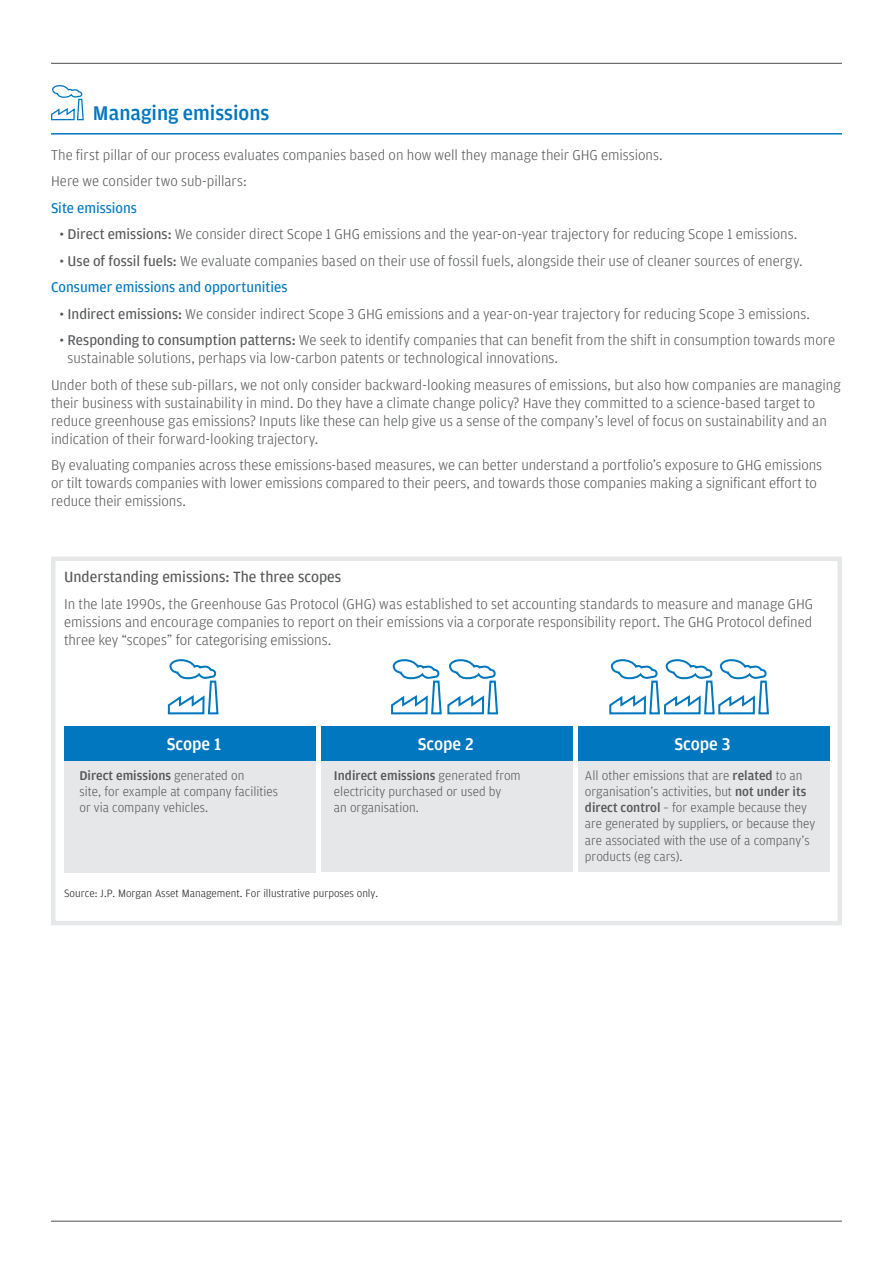
<style>
.page{position:relative;width:893px;height:1263px;background:#fff}
.page>*{position:absolute;margin:0;border:0;box-sizing:border-box;transform-origin:0 0}
.Body_copy{font:500 21px "Amplitude";color:#0077bf}
.t1{font:500 18px "Amplitude";letter-spacing:-.005em;color:#fff}
.Bodcopy{font:15.75px "Amplitude";color:#57585a}
.Body_copy-2{font:300 15px/18px "Amplitude";color:#57585a}
.Body_copy-3{font:15px "Amplitude";color:#0077bf}
.t2{font:300 13.5px/16.2px "Amplitude";color:#57585a}
.Source_with_Score{font:300 11.25px "Amplitude";color:#231f20}
.s1{font-weight:400}
.s2{font-weight:500}
</style>
<div class="page">
<hr style="left:51px;top:1220px;width:791px;height:2px;background:#57585a">
<hr style="left:51px;top:63px;width:791px;height:1px;background:#57585a">
<hr style="left:51px;top:133px;width:791px;height:2px;background:#0077bf">
<svg style="left:51px;top:85px;width:33px;height:35px"></svg>
<div style="left:64px;top:726px;width:251px;height:146px;background:#e6e7e9"></div>
<div style="left:321px;top:726px;width:252px;height:146px;background:#e6e7e9"></div>
<div style="left:578px;top:727px;width:251px;height:145px;background:#e6e7e9"></div>
<svg style="left:391px;top:659px;width:107px;height:56px"></svg>
<svg style="left:167px;top:659px;width:52px;height:56px"></svg>
<svg style="left:609px;top:659px;width:160px;height:56px"></svg>
<div style="left:578px;top:726px;width:251px;height:34px;background:#0077bf"></div>
<div style="left:321px;top:726px;width:252px;height:34px;background:#0077bf"></div>
<div style="left:64px;top:726px;width:251px;height:34px;background:#0077bf"></div>
<div style="left:51px;top:556px;width:791px;height:369px;border:4px solid #e6e7e9"></div>
<p class="Body_copy" style="left:93px;top:100px;width:178px">Managing emissions</p>
<p class="Body_copy-2" style="left:51px;top:145px;width:613px">The first pillar of our process evaluates companies based on how well they manage their GHG emissions.</p>
<p class="Body_copy-2" style="left:51px;top:172px;width:197px">Here we consider two sub-pillars:</p>
<p class="Body_copy-3" style="left:51px;top:198px;width:88px">Site emissions</p>
<p class="Body_copy-2" style="left:60px;top:225px;width:739px">• <span class="s1">Direct emissions:</span> We consider direct Scope 1 GHG emissions and the year-on-year trajectory for reducing Scope 1 emissions.</p>
<p class="Body_copy-2" style="left:60px;top:251px;width:744px">• <span class="s1">Use of fossil fuels:</span> We evaluate companies based on their use of fossil fuels, alongside their use of cleaner sources of energy.</p>
<p class="Body_copy-3" style="left:51px;top:278px;width:238px">Consumer emissions and opportunities</p>
<p class="Body_copy-2" style="left:60px;top:304px;width:752px">• <span class="s1">Indirect emissions:</span> We consider indirect Scope 3 GHG emissions and a year-on-year trajectory for reducing Scope 3 emissions.</p>
<p class="Body_copy-2" style="left:67px;top:331px;width:769px;text-indent:-8px">• <span class="s1">Responding to consumption patterns:</span> We seek to identify companies that can benefit from the shift in consumption towards more sustainable solutions, perhaps via low-carbon patents or technological innovations.</p>
<p class="Body_copy-2" style="left:51px;top:375px;width:791px">Under both of these sub-pillars, we not only consider backward-looking measures of emissions, but also how companies are managing their business with sustainability in mind. Do they have a climate change policy? Have they committed to a science-based target to reduce greenhouse gas emissions? Inputs like these can help give us a sense of the company’s level of focus on sustainability and an indication of their forward-looking trajectory.</p>
<p class="Body_copy-2" style="left:51px;top:456px;width:773px">By evaluating companies across these emissions-based measures, we can better understand a portfolio’s exposure to GHG emissions or tilt towards companies with lower emissions compared to their peers, and towards those companies making a significant effort to reduce their emissions.</p>
<p class="Bodcopy" style="left:64px;top:567px;width:279px">Understanding emissions: The three scopes</p>
<p class="Body_copy-2" style="left:64px;top:594px;width:751px;text-align:justify">In the late 1990s, the Greenhouse Gas Protocol (GHG) was established to set accounting standards to measure and manage GHG emissions and encourage companies to report on their emissions via a corporate responsibility report. The GHG Protocol defined three key “scopes” for categorising emissions.</p>
<p class="t1" style="left:167px;top:733px;width:56px">Scope 1</p>
<p class="t1" style="left:418px;top:733px;width:57px">Scope 2</p>
<p class="t1" style="left:674px;top:733px;width:57px">Scope 3</p>
<p class="t2" style="left:79px;top:767px;width:200px"><span class="s2">Direct emissions</span> generated on<br>site, for example at company facilities or via company vehicles.</p>
<p class="t2" style="left:334px;top:767px;width:188px"><span class="s2">Indirect emissions</span> generated from electricity purchased or used by<br>an organisation.</p>
<p class="t2" style="left:585px;top:767px;width:232px">All other emissions that are <span class="s2">related</span> to an organisation’s activities, but <span class="s2">not under its direct control</span> – for example because they are generated by suppliers, or because they are associated with the use of a company’s products (eg cars).</p>
<p class="Source_with_Score" style="left:64px;top:886px;width:316px">Source: J.P. Morgan Asset Management. For illustrative purposes only.</p>
</div>
